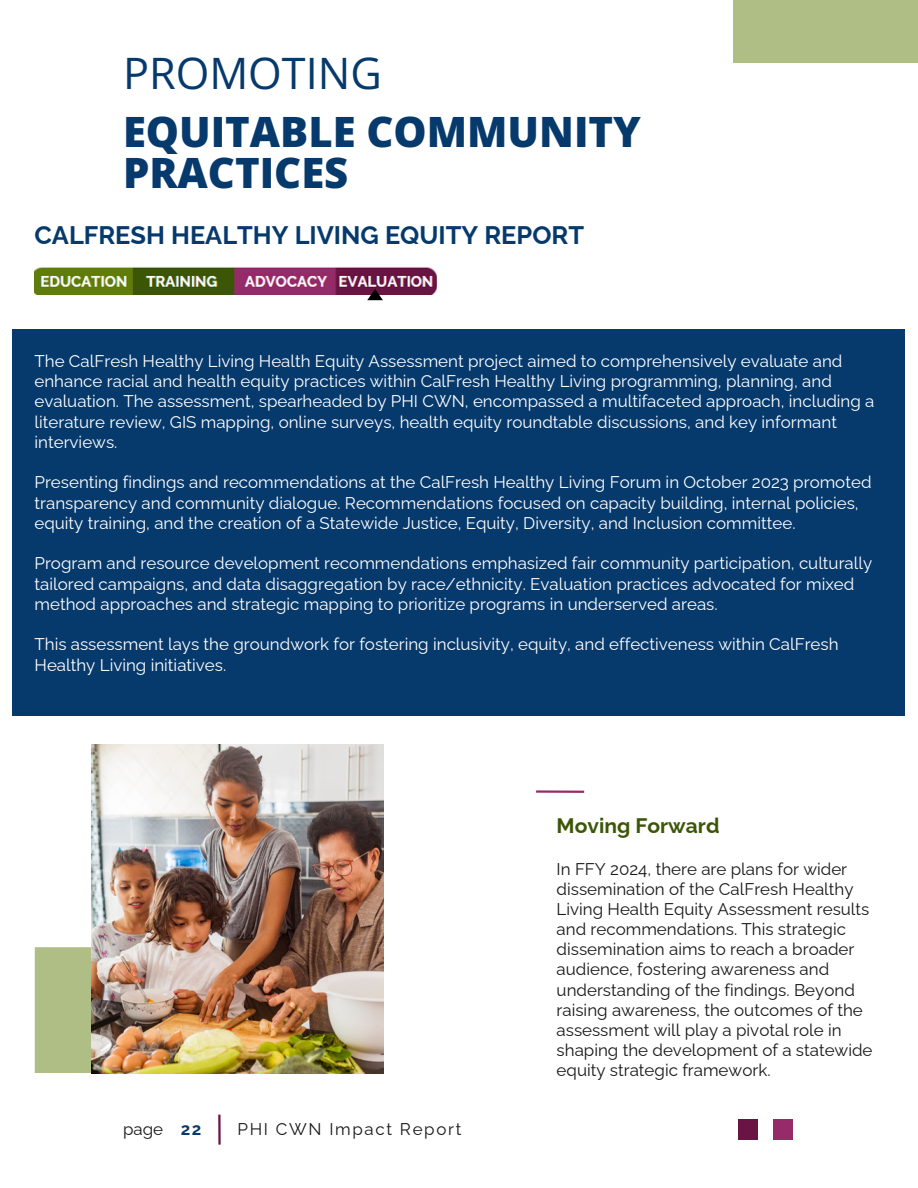
<style>
.page{position:relative;width:918px;height:1188px;background:#fff}
.page>*{position:absolute;margin:0;border:0;box-sizing:border-box;transform-origin:0 0}
.t1{font:43.35px "Open Sans";color:#06396c}
.t2{font:800 41.85px/41.2px "Open Sans";color:#06396c}
.t3{font:700 25.35px "Raleway";color:#06396c}
.t4{font:700 21px "Raleway";color:#3c5607}
.t5{font:16.95px/20.2px "Raleway";color:#fff}
.t6{font:16.95px/20.1px "Raleway";color:#191717}
.t7{font:16.95px "Raleway";letter-spacing:.1em;color:#191717}
.s1{font-weight:700;color:#06396c}
</style>
<div class="page">
<hr style="left:218px;top:1115px;width:3px;height:30px;background:#691442">
<div style="left:738px;top:1120px;width:20px;height:20px;background:#691442"></div>
<div style="left:773px;top:1120px;width:20px;height:20px;background:#952b68"></div>
<div style="left:12px;top:329px;width:893px;height:387px;background:#06396c"></div>
<hr style="left:536px;top:790px;width:48px;height:3px;background:#952b68">
<div style="left:35px;top:947px;width:115px;height:126px;background:#afbe84"></div>
<img style="left:35px;top:267px;width:401px;height:27px">
<svg style="left:367px;top:289px;width:16px;height:11px"></svg>
<div style="left:733px;top:0;width:185px;height:63px;background:#afbe84"></div>
<img style="left:92px;top:745px;width:291px;height:328px">
<h1 class="t1" style="left:123px;top:43px;width:260px">PROMOTING</h1>
<h2 class="t2" style="left:123px;top:110px;width:519px">EQUITABLE COMMUNITY<br>PRACTICES</h2>
<h3 class="t3" style="left:35px;top:220px;width:551px">CALFRESH HEALTHY LIVING EQUITY REPORT</h3>
<p class="t5" style="left:35px;top:351px;width:841px">The CalFresh Healthy Living Health Equity Assessment project aimed to comprehensively evaluate and enhance racial and health equity practices within CalFresh Healthy Living programming, planning, and evaluation. The assessment, spearheaded by PHI CWN, encompassed a multifaceted approach, including a literature review, GIS mapping, online surveys, health equity roundtable discussions, and key informant interviews.</p>
<p class="t5" style="left:35px;top:472px;width:839px">Presenting findings and recommendations at the CalFresh Healthy Living Forum in October 2023 promoted transparency and community dialogue. Recommendations focused on capacity building, internal policies, equity training, and the creation of a Statewide Justice, Equity, Diversity, and Inclusion committee.</p>
<p class="t5" style="left:35px;top:553px;width:839px">Program and resource development recommendations emphasized fair community participation, culturally tailored campaigns, and data disaggregation by race/ethnicity. Evaluation practices advocated for mixed method approaches and strategic mapping to prioritize programs in underserved areas.</p>
<p class="t5" style="left:35px;top:634px;width:806px">This assessment lays the groundwork for fostering inclusivity, equity, and effectiveness within CalFresh<br>Healthy Living initiatives.</p>
<p class="t4" style="left:557px;top:813px;width:165px">Moving Forward</p>
<p class="t6" style="left:123px;top:1119px;width:80px">page <span class="s1">22</span></p>
<p class="t7" style="left:238px;top:1119px;width:226px">PHI CWN Impact Report</p>
<p class="t6" style="left:557px;top:859px;width:317px">In FFY 2024, there are plans for wider dissemination of the CalFresh Healthy Living Health Equity Assessment results and recommendations. This strategic dissemination aims to reach a broader audience, fostering awareness and understanding of the findings. Beyond raising awareness, the outcomes of the assessment will play a pivotal role in shaping the development of a statewide equity strategic framework.</p>
</div>
